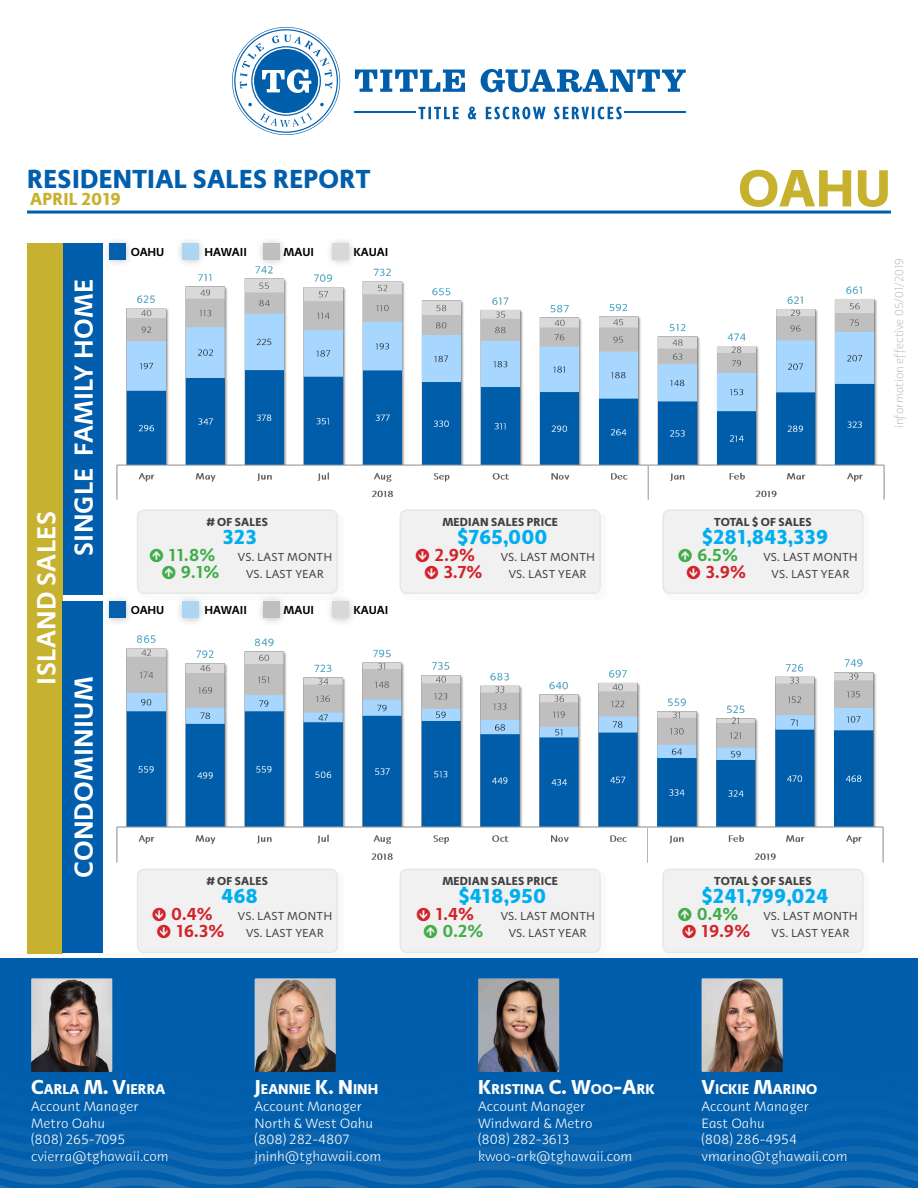
<style>
.page{position:relative;width:918px;height:1188px;background:#fff}
.page>*{position:absolute;margin:0;border:0;box-sizing:border-box;transform-origin:0 0}
.Report_Sub-Title{font:700 54px "Adagio Sans Script";color:#c6b22f}
.Section_Title{font:600 27px "Adagio Sans Script";letter-spacing:.01em;color:#fff}
.Report_Title{font:700 27px "Adagio Sans Script";letter-spacing:.01em;color:#005eac}
.Focus_Numbers{font:700 21px "Adagio Sans Script";color:#00aeef}
.Percent_Change{font:600 18px "Adagio Sans Script";color:#d2232a}
.Percent_Change-2{font:600 18px "Adagio Sans Script";color:#41ad49}
.Report_Date{font:700 18px "Adagio Sans Script";letter-spacing:.01em;color:#c6b22f}
.t1{font:700 14.7px "Adagio Sans Script";color:#fff}
.t2{font:300 13.95px/16.8px "Adagio Sans Script";color:#fff}
.Focus_Regular_Text{font:12px "Adagio Sans Script";letter-spacing:.01em;color:#414042}
.CO_Title{font:700 12px "Adagio Sans Script";letter-spacing:.01em;color:#414042}
.t3{font:600 12px "Adagio Sans Script";color:#000}
.t4{font:100 12px "Adagio Sans Script";color:#a7a9ac}
.s1{font-family:"Mercury Numeric G2 Roman";font-weight:400}
.s2{font-size:20.85px}
</style>
<div class="page">
<svg style="left:0;top:958px;width:918px;height:230px;background:#0460ac"></svg>
<img style="left:116px;top:635px;width:768px;height:228px">
<svg style="left:355px;top:70px;width:110px;height:22px"></svg>
<svg style="left:481px;top:69px;width:205px;height:23px"></svg>
<svg style="left:232px;top:27px;width:108px;height:108px"></svg>
<hr style="left:355px;top:112px;width:61px;height:1px;background:#005eaa">
<hr style="left:625px;top:112px;width:61px;height:1px;background:#005eaa">
<svg style="left:419px;top:107px;width:203px;height:12px"></svg>
<hr style="left:27px;top:211px;width:864px;height:3px;background:#005eac">
<div style="left:62px;top:243px;width:41px;height:352px;background:#005eac"></div>
<div style="left:27px;top:243px;width:35px;height:710px;background:#c6b22f"></div>
<div style="left:62px;top:602px;width:41px;height:351px;background:#005eac"></div>
<div style="left:102px;top:594px;width:255px;height:33px;background:#000;opacity:.25"></div>
<div style="left:109px;top:602px;width:17px;height:16px;background:#065fab"></div>
<div style="left:182px;top:602px;width:16px;height:16px;background:#acd6f2"></div>
<div style="left:263px;top:602px;width:16px;height:16px;background:#c0bfbf"></div>
<div style="left:332px;top:602px;width:16px;height:16px;background:#d8d8d8"></div>
<div style="left:102px;top:236px;width:255px;height:32px;background:#000;opacity:.25"></div>
<div style="left:109px;top:243px;width:17px;height:16px;background:#065fab"></div>
<div style="left:182px;top:243px;width:16px;height:16px;background:#acd6f2"></div>
<div style="left:263px;top:243px;width:16px;height:16px;background:#c0bfbf"></div>
<div style="left:332px;top:243px;width:16px;height:16px;background:#d8d8d8"></div>
<img style="left:109px;top:258px;width:776px;height:242px">
<img style="left:478px;top:978px;width:81px;height:94px">
<img style="left:31px;top:978px;width:81px;height:94px">
<img style="left:255px;top:978px;width:81px;height:94px">
<img style="left:702px;top:978px;width:81px;height:94px">
<div style="left:665px;top:513px;width:204px;height:86px;background:#fafafa"></div>
<div style="left:663px;top:510px;width:200px;height:83px;background:#f1f1f2;border-radius:7px"></div>
<div style="left:662px;top:509px;width:202px;height:85px;border:2px solid #e6e7e8;border-radius:7px"></div>
<div style="left:403px;top:513px;width:203px;height:86px;background:#fafafa"></div>
<div style="left:400px;top:510px;width:200px;height:83px;background:#f1f1f2;border-radius:7px"></div>
<div style="left:400px;top:509px;width:201px;height:85px;border:2px solid #e6e7e8;border-radius:7px"></div>
<div style="left:140px;top:513px;width:204px;height:86px;background:#fafafa"></div>
<div style="left:138px;top:510px;width:199px;height:83px;background:#f1f1f2;border-radius:7px"></div>
<div style="left:137px;top:509px;width:201px;height:85px;border:2px solid #e6e7e8;border-radius:7px"></div>
<div style="left:665px;top:872px;width:204px;height:87px;background:#fafafa"></div>
<div style="left:663px;top:869px;width:200px;height:83px;background:#f1f1f2;border-radius:7px"></div>
<div style="left:662px;top:869px;width:202px;height:84px;border:2px solid #e6e7e8;border-radius:7px"></div>
<div style="left:403px;top:872px;width:203px;height:87px;background:#fafafa"></div>
<div style="left:400px;top:869px;width:200px;height:83px;background:#f1f1f2;border-radius:7px"></div>
<div style="left:400px;top:869px;width:201px;height:84px;border:2px solid #e6e7e8;border-radius:7px"></div>
<div style="left:140px;top:872px;width:204px;height:87px;background:#fafafa"></div>
<div style="left:138px;top:869px;width:199px;height:83px;background:#f1f1f2;border-radius:7px"></div>
<div style="left:137px;top:869px;width:201px;height:84px;border:2px solid #e6e7e8;border-radius:7px"></div>
<p class="Report_Title" style="left:27px;top:161px;width:345px">RESIDENTIAL SALES REPORT</p>
<p class="Report_Date" style="left:30px;top:187px;width:92px">APRIL 2019</p>
<p class="Section_Title" style="left:29px;top:685px;width:175px;rotate:-90deg">ISLAND SALES</p>
<p class="Section_Title" style="left:66px;top:556px;width:279px;rotate:-90deg">SINGLE FAMILY HOME</p>
<p class="Section_Title" style="left:66px;top:878px;width:203px;rotate:-90deg">CONDOMINIUM</p>
<p class="t3" style="left:131px;top:244px;width:35px">OAHU</p>
<p class="t3" style="left:205px;top:244px;width:44px">HAWAII</p>
<p class="t3" style="left:284px;top:244px;width:32px">MAUI</p>
<p class="t3" style="left:353px;top:244px;width:37px">KAUAI</p>
<p class="CO_Title" style="left:207px;top:514px;width:63px"># OF SALES</p>
<p class="Focus_Numbers" style="left:222px;top:523px;width:36px">323</p>
<p class="Percent_Change-2" style="left:149px;top:543px;width:68px"><span class="s1">M</span> 11.8%</p>
<p class="Focus_Regular_Text" style="left:238px;top:549px;width:96px">VS. LAST MONTH</p>
<p class="Percent_Change-2" style="left:161px;top:560px;width:60px"><span class="s1">M</span> 9.1%</p>
<p class="Focus_Regular_Text" style="left:246px;top:566px;width:80px">VS. LAST YEAR</p>
<p class="t3" style="left:131px;top:603px;width:35px">OAHU</p>
<p class="t3" style="left:205px;top:603px;width:44px">HAWAII</p>
<p class="t3" style="left:284px;top:603px;width:32px">MAUI</p>
<p class="t3" style="left:353px;top:603px;width:37px">KAUAI</p>
<p class="CO_Title" style="left:207px;top:873px;width:63px"># OF SALES</p>
<p class="Focus_Numbers" style="left:221px;top:882px;width:38px">468</p>
<p class="Percent_Change" style="left:151px;top:902px;width:63px"><span class="s1">Q</span> 0.4%</p>
<p class="Focus_Regular_Text" style="left:238px;top:909px;width:96px">VS. LAST MONTH</p>
<p class="Percent_Change" style="left:156px;top:919px;width:70px"><span class="s1">Q</span> 16.3%</p>
<p class="Focus_Regular_Text" style="left:246px;top:925px;width:80px">VS. LAST YEAR</p>
<p class="CO_Title" style="left:442px;top:514px;width:117px">MEDIAN SALES PRICE</p>
<p class="Focus_Numbers" style="left:457px;top:523px;width:92px">$765,000</p>
<p class="Percent_Change" style="left:415px;top:543px;width:62px"><span class="s1">Q</span> 2.9%</p>
<p class="Focus_Regular_Text" style="left:501px;top:549px;width:96px">VS. LAST MONTH</p>
<p class="Percent_Change" style="left:423px;top:560px;width:61px"><span class="s1">Q</span> 3.7%</p>
<p class="Focus_Regular_Text" style="left:509px;top:566px;width:80px">VS. LAST YEAR</p>
<p class="CO_Title" style="left:442px;top:873px;width:117px">MEDIAN SALES PRICE</p>
<p class="Focus_Numbers" style="left:459px;top:882px;width:89px">$418,950</p>
<p class="Percent_Change" style="left:415px;top:902px;width:60px"><span class="s1">Q</span> 1.4%</p>
<p class="Focus_Regular_Text" style="left:501px;top:909px;width:96px">VS. LAST MONTH</p>
<p class="Percent_Change-2" style="left:422px;top:919px;width:63px"><span class="s1">M</span> 0.2%</p>
<p class="Focus_Regular_Text" style="left:509px;top:925px;width:80px">VS. LAST YEAR</p>
<p class="Report_Sub-Title" style="left:738px;top:152px;width:154px">OAHU</p>
<p class="CO_Title" style="left:714px;top:514px;width:99px">TOTAL $ OF SALES</p>
<p class="Focus_Numbers" style="left:702px;top:523px;width:128px">$281,843,339</p>
<p class="Percent_Change-2" style="left:677px;top:543px;width:62px"><span class="s1">M</span> 6.5%</p>
<p class="Focus_Regular_Text" style="left:763px;top:549px;width:96px">VS. LAST MONTH</p>
<p class="Percent_Change" style="left:686px;top:560px;width:62px"><span class="s1">Q</span> 3.9%</p>
<p class="Focus_Regular_Text" style="left:772px;top:566px;width:80px">VS. LAST YEAR</p>
<p class="t4" style="left:892px;top:428px;width:171px;rotate:-90deg">information effective 05/01/2019</p>
<p class="CO_Title" style="left:714px;top:873px;width:99px">TOTAL $ OF SALES</p>
<p class="Focus_Numbers" style="left:702px;top:882px;width:128px">$241,799,024</p>
<p class="Percent_Change-2" style="left:677px;top:902px;width:63px"><span class="s1">M</span> 0.4%</p>
<p class="Focus_Regular_Text" style="left:763px;top:909px;width:96px">VS. LAST MONTH</p>
<p class="Percent_Change" style="left:681px;top:919px;width:71px"><span class="s1">Q</span> 19.9%</p>
<p class="Focus_Regular_Text" style="left:772px;top:925px;width:80px">VS. LAST YEAR</p>
<p class="t1" style="left:31px;top:1079px;width:136px"><span class="s2">C</span>ARLA <span class="s2">M. V</span>IERRA</p>
<p class="t2" style="left:31px;top:1098px;width:139px">Account Manager<br>Metro Oahu<br>(808) 265-7095 cvierra@tghawaii.com</p>
<p class="t1" style="left:255px;top:1079px;width:125px"><span class="s2">J</span>EANNIE <span class="s2">K. N</span>INH</p>
<p class="t2" style="left:255px;top:1098px;width:128px">Account Manager<br>North &amp; West Oahu (808) 282-4807 jninh@tghawaii.com</p>
<p class="t1" style="left:478px;top:1079px;width:178px"><span class="s2">K</span>RISTINA <span class="s2">C. W</span>OO<span class="s2">-A</span>RK</p>
<p class="t2" style="left:478px;top:1098px;width:156px">Account Manager<br>Windward &amp; Metro<br>(808) 282-3613 kwoo-ark@tghawaii.com</p>
<p class="t1" style="left:702px;top:1079px;width:117px"><span class="s2">V</span>ICKIE <span class="s2">M</span>ARINO</p>
<p class="t2" style="left:702px;top:1098px;width:147px">Account Manager<br>East Oahu<br>(808) 286-4954 vmarino@tghawaii.com</p>
</div>
